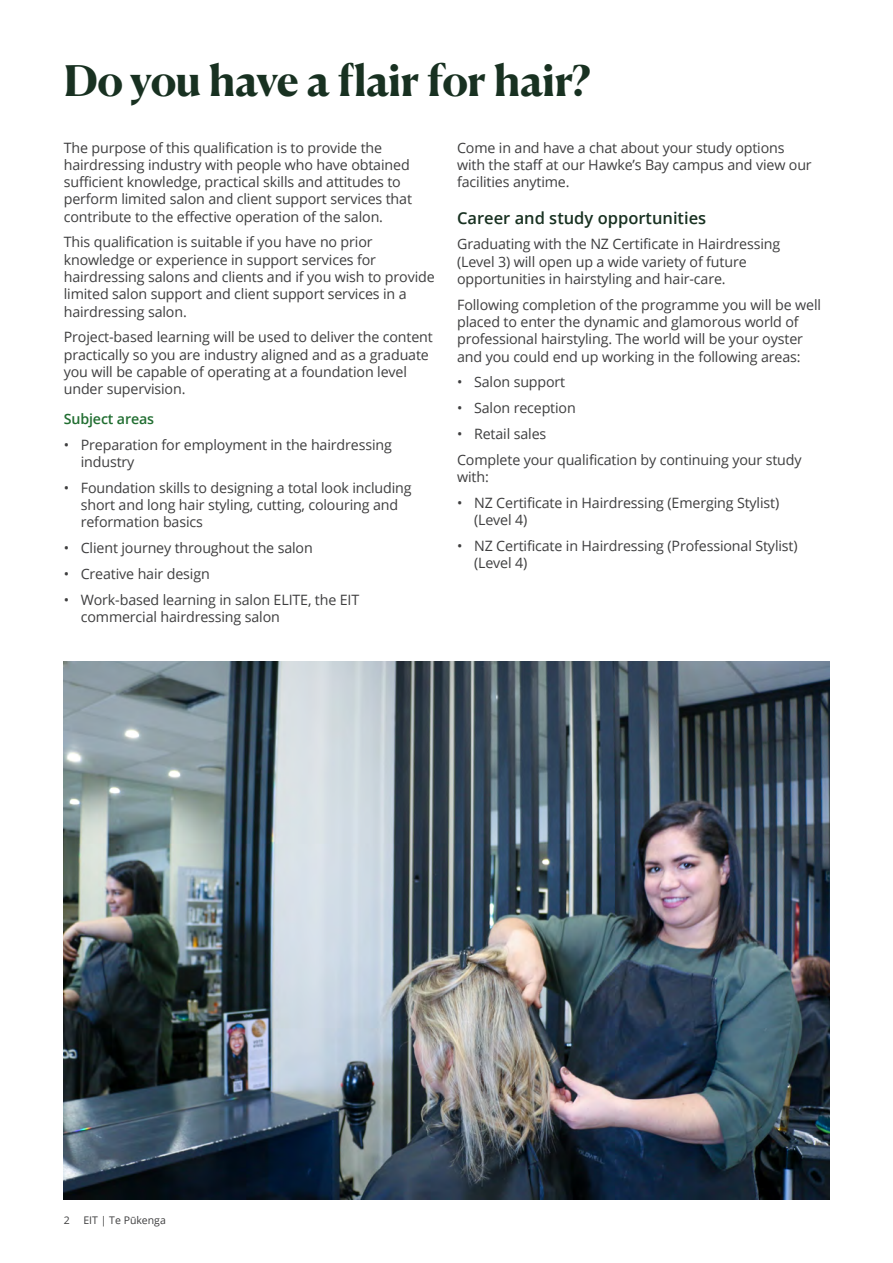
<style>
.page{position:relative;width:893px;height:1263px;background:#fff}
.page>*{position:absolute;margin:0;border:0;box-sizing:border-box;transform-origin:0 0}
.t1{font:700 42px "Canela Deck";letter-spacing:-.01em;color:#183121}
.t2{font:600 16.5px "Open Sans";color:#183121}
.t3{font:14.25px/17.2px "Open Sans";letter-spacing:-.01em;color:#3e3e3f}
.t4{font:600 14.25px "Open Sans";letter-spacing:-.01em;color:#216e31}
.t5{font:10.5px "Open Sans";color:#3e3e3f}
</style>
<div class="page">
<img style="left:64px;top:661px;width:765px;height:538px">
<h1 class="t1" style="left:64px;top:45px;width:528px">Do you have a flair for hair?</h1>
<p class="t3" style="left:64px;top:139px;width:350px">The purpose of this qualification is to provide the hairdressing industry with people who have obtained sufficient knowledge, practical skills and attitudes to perform limited salon and client support services that contribute to the effective operation of the salon.</p>
<p class="t3" style="left:64px;top:233px;width:372px">This qualification is suitable if you have no prior knowledge or experience in support services for hairdressing salons and clients and if you wish to provide limited salon support and client support services in a hairdressing salon.</p>
<p class="t3" style="left:64px;top:328px;width:371px">Project-based learning will be used to deliver the content practically so you are industry aligned and as a graduate you will be capable of operating at a foundation level under supervision.</p>
<p class="t4" style="left:64px;top:409px;width:92px">Subject areas</p>
<p class="t3" style="left:81px;top:436px;width:313px;text-indent:-17px">• Preparation for employment in the hairdressing industry</p>
<p class="t3" style="left:81px;top:479px;width:332px;text-indent:-17px">• Foundation skills to designing a total look including short and long hair styling, cutting, colouring and reformation basics</p>
<p class="t3" style="left:64px;top:539px;width:251px">• Client journey throughout the salon</p>
<p class="t3" style="left:64px;top:565px;width:147px">• Creative hair design</p>
<p class="t3" style="left:81px;top:590px;width:280px;text-indent:-17px">• Work-based learning in salon ELITE, the EIT commercial hairdressing salon</p>
<p class="t3" style="left:457px;top:139px;width:356px">Come in and have a chat about your study options with the staff at our Hawke’s Bay campus and view our facilities anytime.</p>
<p class="t2" style="left:457px;top:206px;width:251px">Career and study opportunities</p>
<p class="t3" style="left:457px;top:235px;width:325px">Graduating with the NZ Certificate in Hairdressing (Level 3) will open up a wide variety of future opportunities in hairstyling and hair-care.</p>
<p class="t3" style="left:457px;top:296px;width:365px">Following completion of the programme you will be well placed to enter the dynamic and glamorous world of professional hairstyling. The world will be your oyster and you could end up working in the following areas:</p>
<p class="t3" style="left:457px;top:373px;width:110px">• Salon support</p>
<p class="t3" style="left:457px;top:399px;width:120px">• Salon reception</p>
<p class="t3" style="left:457px;top:420px;width:346px;line-height:25.8px">• Retail sales<br>Complete your qualification by continuing your study</p>
<p class="t3" style="left:457px;top:468px;width:33px">with:</p>
<p class="t3" style="left:474px;top:493px;width:307px;text-indent:-17px">• NZ Certificate in Hairdressing (Emerging Stylist) (Level 4)</p>
<p class="t3" style="left:474px;top:536px;width:325px;text-indent:-17px">• NZ Certificate in Hairdressing (Professional Stylist) (Level 4)</p>
<p class="t5" style="left:64px;top:1213px;width:8px">2</p>
<p class="t5" style="left:83px;top:1213px;width:84px">EIT | Te Pūkenga</p>
</div>
